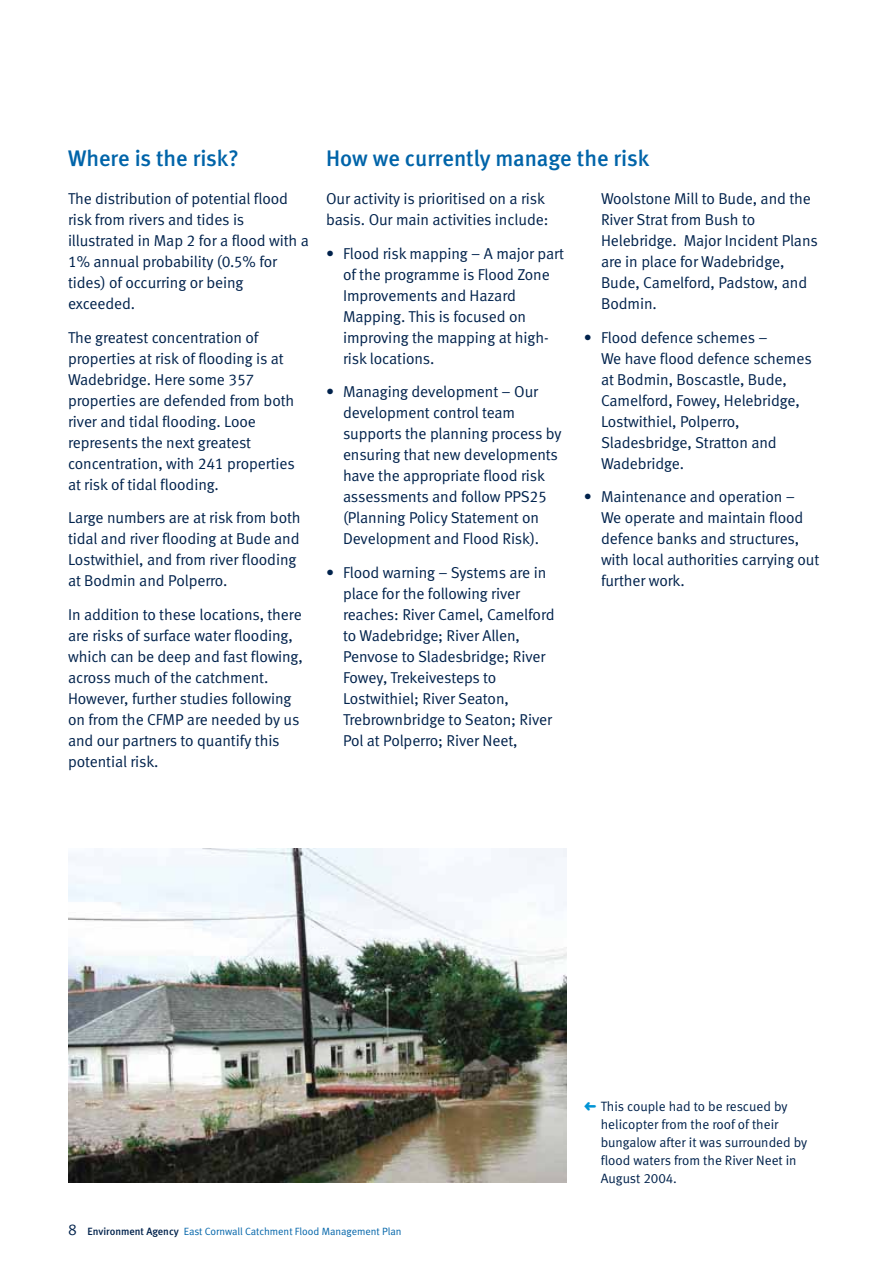
<style>
.page{position:relative;width:893px;height:1263px;background:#fff}
.page>*{position:absolute;margin:0;border:0;box-sizing:border-box;transform-origin:0 0}
.t1{font:500 22.5px "EA Meta";color:#0064a9}
.t2{font:15.75px/21px "EA Meta Normal";letter-spacing:-.005em;color:#00224c}
.t3{font:13.5px/18px "EA Meta Normal";color:#00224c}
.t4{font:10.5px "EA Meta Normal";color:#0064a9}
.s1{font-size:15.75px;color:#00224c}
.s2{font-family:"EA Meta";font-weight:500;color:#00224c}
</style>
<div class="page">
<img style="left:68px;top:849px;width:499px;height:333px">
<h1 class="t1" style="left:68px;top:150px;width:172px">Where is the risk?</h1>
<p class="t2" style="left:68px;top:189px;width:242px">The distribution of potential flood risk from rivers and tides is illustrated in Map 2 for a flood with a<br>1% annual probability (0.5% for tides) of occurring or being exceeded.</p>
<p class="t2" style="left:68px;top:328px;width:228px">The greatest concentration of properties at risk of flooding is at<br>Wadebridge. Here some 357 properties are defended from both river and tidal flooding. Looe represents the next greatest concentration, with 241 properties at risk of tidal flooding.</p>
<p class="t2" style="left:68px;top:508px;width:234px">Large numbers are at risk from both tidal and river flooding at Bude and<br>Lostwithiel, and from river flooding at Bodmin and Polperro.</p>
<p class="t2" style="left:68px;top:605px;width:236px">In addition to these locations, there are risks of surface water flooding, which can be deep and fast flowing, across much of the catchment.<br>However, further studies following on from the CFMP are needed by us and our partners to quantify this potential risk.</p>
<h1 class="t1" style="left:326px;top:150px;width:325px">How we currently manage the risk</h1>
<p class="t2" style="left:326px;top:189px;width:224px">Our activity is prioritised on a risk basis. Our main activities include:</p>
<p class="t2" style="left:343px;top:244px;width:223px;text-indent:-17px">• Flood risk mapping – A major part of the programme is Flood Zone<br>Improvements and Hazard<br>Mapping. This is focused on improving the mapping at high&shy;risk locations.</p>
<p class="t2" style="left:343px;top:383px;width:220px;text-indent:-17px">• Managing development – Our development control team supports the planning process by ensuring that new developments have the appropriate flood risk assessments and follow PPS25 (Planning Policy Statement on<br>Development and Flood Risk).</p>
<p class="t2" style="left:343px;top:563px;width:213px;text-indent:-17px">• Flood warning – Systems are in place for the following river reaches: River Camel, Camelford to Wadebridge; River Allen,<br>Penvose to Sladesbridge; River<br>Fowey, Trekeivesteps to<br>Lostwithiel; River Seaton,<br>Trebrownbridge to Seaton; River<br>Pol at Polperro; River Neet,</p>
<p class="t2" style="left:601px;top:189px;width:218px">Woolstone Mill to Bude, and the<br>River Strat from Bush to<br>Helebridge. Major Incident Plans are in place for Wadebridge,<br>Bude, Camelford, Padstow, and<br>Bodmin.</p>
<p class="t2" style="left:601px;top:328px;width:212px;text-indent:-17px">• Flood defence schemes –<br>We have flood defence schemes at Bodmin, Boscastle, Bude,<br>Camelford, Fowey, Helebridge,<br>Lostwithiel, Polperro,<br>Sladesbridge, Stratton and<br>Wadebridge.</p>
<p class="t2" style="left:601px;top:487px;width:220px;text-indent:-17px">• Maintenance and operation –<br>We operate and maintain flood defence banks and structures, with local authorities carrying out further work.</p>
<p class="t3" style="left:601px;top:1098px;width:208px">This couple had to be rescued by helicopter from the roof of their bungalow after it was surrounded by flood waters from the River Neet in<br>August 2004.</p>
<p class="t4" style="left:68px;top:1227px;width:335px"><span class="s1">8</span> <span class="s2">Environment Agency</span> East Cornwall Catchment Flood Management Plan</p>
</div>
